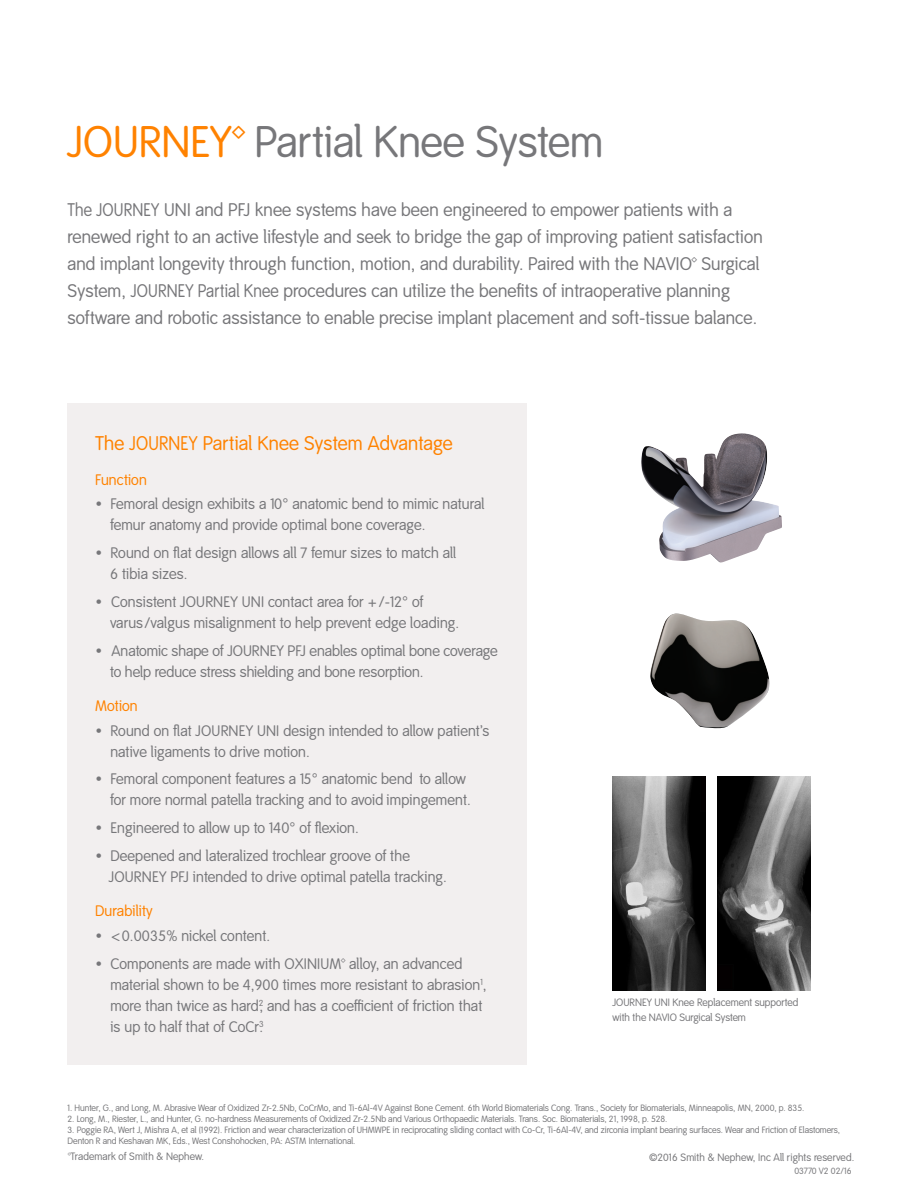
<style>
.page{position:relative;width:918px;height:1188px;background:#fff}
.page>*{position:absolute;margin:0;border:0;box-sizing:border-box;transform-origin:0 0}
.t1{font:43.5px "Smith&Nephew";color:#77777a}
.t2{font:19.5px "Smith&Nephew";letter-spacing:.01em;color:#ff8200}
.t3{font:18px/27px "Smith&Nephew LF";letter-spacing:.01em;color:#77777a;scale:.91 1}
.t4{font:15px/21px "Smith&Nephew";letter-spacing:.01em;color:#77777a}
.t5{font:15px "Smith&Nephew";letter-spacing:.01em;color:#ff8200}
.t6{font:10.5px/15px "Smith&Nephew";color:#77777a}
.t7{font:9px/10.8px "Smith&Nephew LF";color:#77777a}
.t8{font:9px "Smith&Nephew";color:#77777a}
.s1{color:#ff8200}
</style>
<div class="page">
<img style="left:650px;top:614px;width:120px;height:115px">
<img style="left:720px;top:433px;width:22px;height:15px">
<img style="left:613px;top:777px;width:93px;height:214px">
<img style="left:717px;top:777px;width:94px;height:214px">
<div style="left:68px;top:404px;width:459px;height:661px;background:#f2efef"></div>
<p class="t1" style="left:68px;top:117px;width:537px"><span class="s1">JOURNEY™</span> Partial Knee System</p>
<p class="t3" style="left:68px;top:197px;width:765px">The JOURNEY UNI and PFJ knee systems have been engineered to empower patients with a renewed right to an active lifestyle and seek to bridge the gap of improving patient satisfaction and implant longevity through function, motion, and durability. Paired with the NAVIO™ Surgical System, JOURNEY Partial Knee procedures can utilize the benefits of intraoperative planning software and robotic assistance to enable precise implant placement and soft-tissue balance.</p>
<p class="t2" style="left:95px;top:432px;width:359px">The JOURNEY Partial Knee System Advantage</p>
<p class="t5" style="left:95px;top:471px;width:53px">Function</p>
<p class="t4" style="left:110px;top:494px;width:376px;text-indent:-15px">• Femoral design exhibits a 10° anatomic bend to mimic natural femur anatomy and provide optimal bone coverage.</p>
<p class="t4" style="left:110px;top:543px;width:348px;text-indent:-15px">• Round on flat design allows all 7 femur sizes to match all<br>6 tibia sizes.</p>
<p class="t4" style="left:110px;top:592px;width:351px;text-indent:-15px">• Consistent JOURNEY UNI contact area for +/-12° of varus/valgus misalignment to help prevent edge loading.</p>
<p class="t4" style="left:110px;top:640px;width:389px;text-indent:-15px">• Anatomic shape of JOURNEY PFJ enables optimal bone coverage to help reduce stress shielding and bone resorption.</p>
<p class="t5" style="left:95px;top:697px;width:44px">Motion</p>
<p class="t4" style="left:110px;top:720px;width:380px;text-indent:-15px">• Round on flat JOURNEY UNI design intended to allow patient’s native ligaments to drive motion.</p>
<p class="t4" style="left:110px;top:769px;width:362px;text-indent:-15px">• Femoral component features a 15° anatomic bend to allow for more normal patella tracking and to avoid impingement.</p>
<p class="t4" style="left:95px;top:818px;width:265px">• Engineered to allow up to 140° of flexion.</p>
<p class="t4" style="left:109px;top:846px;width:339px;text-indent:-14px">• Deepened and lateralized trochlear groove of the<br>JOURNEY PFJ intended to drive optimal patella tracking.</p>
<p class="t5" style="left:95px;top:902px;width:59px">Durability</p>
<p class="t4" style="left:95px;top:926px;width:177px">• &lt;0.0035% nickel content.</p>
<p class="t4" style="left:110px;top:953px;width:378px;text-indent:-15px">• Components are made with OXINIUM™ alloy, an advanced material shown to be 4,900 times more resistant to abrasion<sup>1</sup>, more than twice as hard<sup>2</sup>, and has a coefficient of friction that is up to half that of CoCr<sup>3</sup>.</p>
<p class="t6" style="left:612px;top:995px;width:188px">JOURNEY UNI Knee Replacement supported with the NAVIO Surgical System</p>
<p class="t7" style="left:68px;top:1103px;width:738px">1. Hunter, G., and Long, M. Abrasive Wear of Oxidized Zr-2.5Nb, CoCrMo, and Ti-6Al-4V Against Bone Cement. 6th World Biomaterials Cong. Trans., Society for Biomaterials, Minneapolis, MN, 2000, p. 835.</p>
<p class="t7" style="left:68px;top:1114px;width:601px">2. Long, M., Riester, L., and Hunter, G. no-hardness Measurements of Oxidized Zr-2.5Nb and Various Orthopaedic Materials. Trans. Soc. Biomaterials, 21, 1998, p. 528.</p>
<p class="t7" style="left:68px;top:1124px;width:774px">3. Poggie RA, Wert J, Mishra A, et al (1992). Friction and wear characterization of UHMWPE in reciprocating sliding contact with Co-Cr, Ti-6Al-4V, and zirconia implant bearing surfaces. Wear and Friction of Elastomers,<br>Denton R and Keshavan MK, Eds., West Conshohocken, PA: ASTM International.</p>
<p class="t6" style="left:68px;top:1150px;width:138px">™Trademark of Smith &amp; Nephew.</p>
<p class="t6" style="left:649px;top:1150px;width:207px">©2016 Smith &amp; Nephew, Inc All rights reserved.</p>
<p class="t8" style="left:794px;top:1166px;width:59px">03770 V2 02/16</p>
</div>
